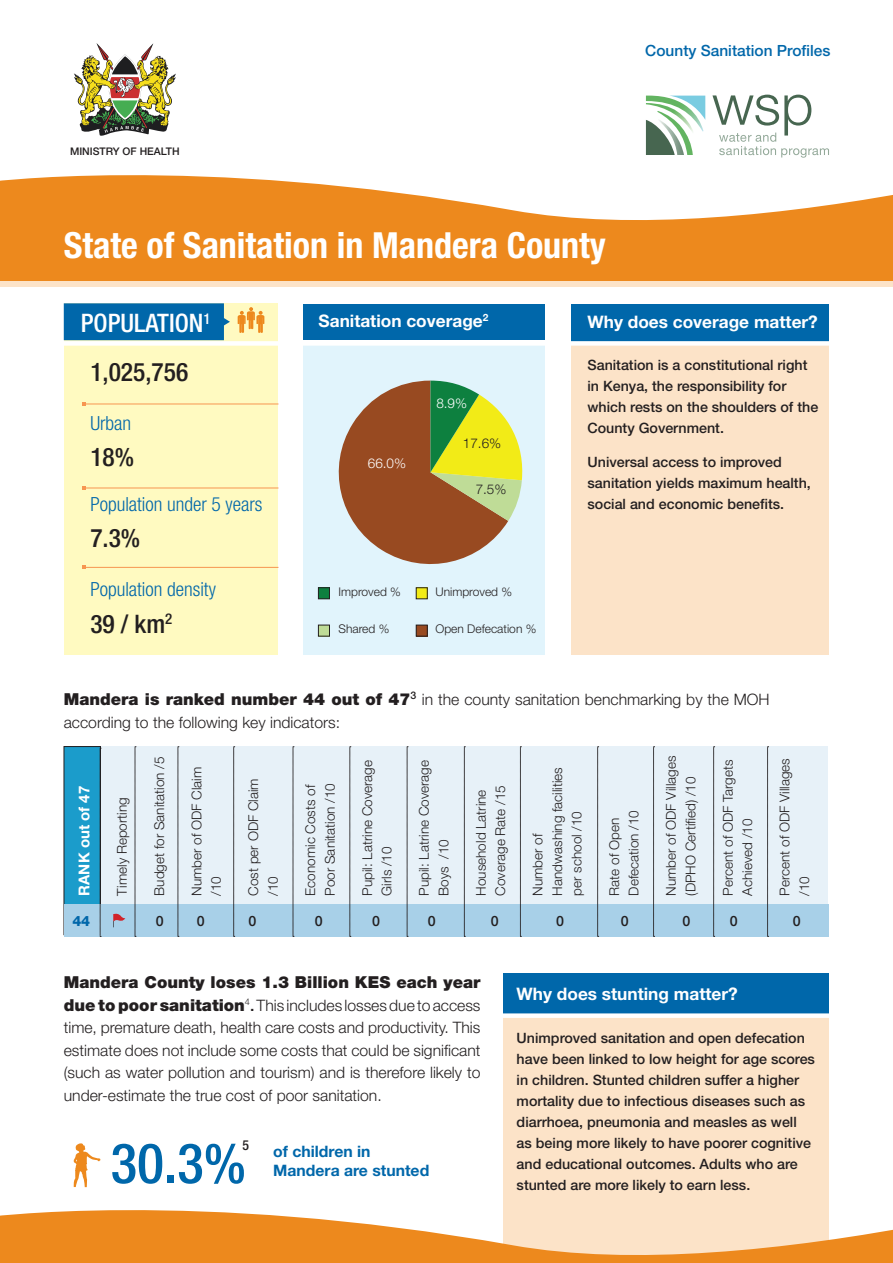
<style>
.page{position:relative;width:893px;height:1263px;background:#fff}
.page>*{position:absolute;margin:0;border:0;box-sizing:border-box;transform-origin:0 0}
.t1{font:500 condensed 55.5px "Helvetica Neue LT Std";color:#0067aa}
.t2{font:700 condensed 36px "Helvetica Neue LT Std";color:#fff}
.t3{font:500 condensed 25.5px "Helvetica Neue LT Std";color:#231f20}
.t4{font:500 condensed 25.5px "Helvetica Neue LT Std";color:#fff}
.t5{font:300 condensed 19.5px "Helvetica Neue LT Std";color:#0067aa}
.CSO_Body_text{font:700 17.25px "Helvetica Neue LT Std";color:#fff}
.CSO_Body_text-2{font:900 16.5px "Helvetica Neue LT Std";color:#231f20}
.CSO_Body_text-3{font:300 15.75px/22.5px "Helvetica Neue LT Std";color:#231f20}
.CSO_Body_text-4{font:700 15.75px/19.5px "Helvetica Neue LT Std";color:#0067aa}
.CSO_Body_text-5{font:500 15.45px "Helvetica Neue LT Std";color:#0067aa}
.CSO_Body_text-6{font:700 15px "Helvetica Neue LT Std";color:#fff}
.CSO_Body_text-7{font:500 14.25px/21px "Helvetica Neue LT Std";color:#231f20}
.CSO_Body_text-8{font:800 14.25px "Helvetica Neue LT Std";color:#0067aa}
.t6{font:500 condensed 13.8px "Helvetica Neue LT Std";color:#231f20}
.CSO_Body_text-9{font:300 13.5px/19.5px "Helvetica Neue LT Std";color:#231f20}
.CSO_Body_text-10{font:300 13.5px "Helvetica Neue LT Std";color:#fff}
.CSO_Body_text-11{font:300 12px "Helvetica Neue LT Std";color:#231f20}
.CSO_Body_text-12{font:500 10.5px "Helvetica Neue LT Std";color:#231f20}
.s1{font-weight:900;font-size:16.5px}
.s2{font-weight:500}
</style>
<div class="page">
<div style="left:304px;top:344px;width:241px;height:311px;background:#e1f4fc"></div>
<svg style="left:338px;top:381px;width:185px;height:184px"></svg>
<div style="left:64px;top:303px;width:214px;height:352px;background:#fffac1"></div>
<svg style="left:238px;top:307px;width:26px;height:26px"></svg>
<div style="left:64px;top:303px;width:166px;height:37px;background:#0067aa"></div>
<hr style="left:84px;top:404px;width:194px;height:1px;background:#f79551">
<hr style="left:84px;top:488px;width:194px;height:1px;background:#f79551">
<hr style="left:84px;top:567px;width:194px;height:1px;background:#f79551">
<div style="left:503px;top:1013px;width:326px;height:250px;background:#fce3c8"></div>
<div style="left:0;top:276px;width:893px;height:11px;background:#fce3c8"></div>
<div style="left:0;top:240px;width:893px;height:41px;background:#ed891d"></div>
<div style="left:65px;top:746px;width:763px;height:189px;background:#e7f1f8"></div>
<div style="left:64px;top:746px;width:36px;height:189px;background:#1b9ccb"></div>
<div style="left:64px;top:904px;width:764px;height:33px;background:#a8d0e8"></div>
<div style="left:304px;top:304px;width:241px;height:36px;background:#0067aa"></div>
<div style="left:571px;top:304px;width:258px;height:39px;background:#0067aa"></div>
<div style="left:571px;top:344px;width:258px;height:311px;background:#fce3c8"></div>
<div style="left:503px;top:973px;width:326px;height:42px;background:#0067aa"></div>
<svg style="left:712px;top:95px;width:117px;height:58px"></svg>
<svg style="left:646px;top:96px;width:59px;height:57px"></svg>
<svg style="left:0;top:153px;width:893px;height:73px"></svg>
<div style="left:318px;top:588px;width:11px;height:11px;background:#0d803f"></div>
<div style="left:318px;top:587px;width:12px;height:12px;border:1px solid #231f20"></div>
<div style="left:416px;top:588px;width:11px;height:11px;background:#f2eb17"></div>
<div style="left:416px;top:587px;width:11px;height:12px;border:1px solid #231f20"></div>
<div style="left:318px;top:625px;width:11px;height:11px;background:#bfdc97"></div>
<div style="left:318px;top:625px;width:12px;height:11px;border:1px solid #231f20"></div>
<div style="left:416px;top:625px;width:11px;height:11px;background:#984a21"></div>
<div style="left:416px;top:625px;width:11px;height:11px;border:1px solid #231f20"></div>
<div style="left:0;top:226px;width:893px;height:23px;background:#ed891d"></div>
<svg style="left:100px;top:748px;width:1px;height:189px"></svg>
<svg style="left:135px;top:746px;width:1px;height:191px"></svg>
<svg style="left:178px;top:746px;width:1px;height:191px"></svg>
<svg style="left:233px;top:746px;width:2px;height:191px"></svg>
<svg style="left:293px;top:746px;width:1px;height:191px"></svg>
<svg style="left:350px;top:746px;width:1px;height:191px"></svg>
<svg style="left:407px;top:746px;width:1px;height:191px"></svg>
<svg style="left:464px;top:746px;width:1px;height:191px"></svg>
<svg style="left:520px;top:746px;width:1px;height:191px"></svg>
<svg style="left:597px;top:746px;width:2px;height:191px"></svg>
<svg style="left:653px;top:746px;width:2px;height:191px"></svg>
<svg style="left:713px;top:746px;width:2px;height:191px"></svg>
<svg style="left:767px;top:746px;width:2px;height:191px"></svg>
<svg style="left:0;top:1210px;width:893px;height:53px;fill:#ed891d"></svg>
<div style="left:55px;top:341px;width:781px;height:5px;background:#fff"></div>
<div style="left:491px;top:1013px;width:373px;height:5px;background:#fff"></div>
<svg style="left:74px;top:43px;width:102px;height:93px"></svg>
<svg style="left:73px;top:1143px;width:27px;height:44px"></svg>
<svg style="left:113px;top:913px;width:12px;height:14px"></svg>
<p class="CSO_Body_text-12" style="left:70px;top:145px;width:111px">MINISTRY OF HEALTH</p>
<p class="t2" style="left:64px;top:223px;width:544px">State of Sanitation in Mandera County</p>
<p class="CSO_Body_text-5" style="left:645px;top:42px;width:187px">County Sanitation Profiles</p>
<p class="t4" style="left:81px;top:308px;width:131px">POPULATION<sup>1</sup></p>
<p class="t3" style="left:90px;top:357px;width:99px">1,025,756</p>
<p class="t5" style="left:90px;top:411px;width:42px">Urban</p>
<p class="t3" style="left:90px;top:441px;width:45px">18%</p>
<p class="t5" style="left:90px;top:493px;width:174px">Population under 5 years</p>
<p class="t3" style="left:90px;top:523px;width:51px">7.3%</p>
<p class="t5" style="left:90px;top:578px;width:127px">Population density</p>
<p class="t3" style="left:90px;top:608px;width:84px">39 / km<sup>2</sup></p>
<p class="CSO_Body_text" style="left:319px;top:310px;width:171px">Sanitation coverage<sup>2</sup></p>
<p class="CSO_Body_text-10" style="left:436px;top:395px;width:32px">8.9%</p>
<p class="CSO_Body_text-10" style="left:368px;top:455px;width:40px">66.0%</p>
<p class="CSO_Body_text-9" style="left:463px;top:433px;width:40px">17.6%</p>
<p class="CSO_Body_text-9" style="left:476px;top:480px;width:32px">7.5%</p>
<p class="CSO_Body_text-11" style="left:338px;top:584px;width:64px">Improved %</p>
<p class="CSO_Body_text-11" style="left:435px;top:584px;width:78px">Unimproved %</p>
<p class="CSO_Body_text-11" style="left:338px;top:622px;width:52px">Shared %</p>
<p class="CSO_Body_text-11" style="left:435px;top:622px;width:102px">Open Defecation %</p>
<p class="CSO_Body_text" style="left:587px;top:311px;width:232px">Why does coverage matter?</p>
<p class="CSO_Body_text-7" style="left:587px;top:354px;width:232px">Sanitation is a constitutional right in Kenya, the responsibility for which rests on the shoulders of the<br>County Government.</p>
<p class="CSO_Body_text-7" style="left:587px;top:451px;width:225px">Universal access to improved sanitation yields maximum health, social and economic benefits.</p>
<p class="CSO_Body_text-3" style="left:64px;top:688px;width:707px"><span class="s1">Mandera is ranked number 44 out of 47</span><sup>3</sup> in the county sanitation benchmarking by the MOH according to the following key indicators:</p>
<p class="CSO_Body_text-6" style="left:75px;top:896px;width:111px;rotate:-90deg">RANK out of 47</p>
<p class="CSO_Body_text-9" style="left:112px;top:896px;width:100px;rotate:-90deg">Timely Reporting</p>
<p class="CSO_Body_text-9" style="left:149px;top:896px;width:140px;rotate:-90deg">Budget for Sanitation /5</p>
<p class="CSO_Body_text-9" style="left:187px;top:896px;width:130px;rotate:-90deg">Number of ODF Claim /10</p>
<p class="CSO_Body_text-9" style="left:243px;top:896px;width:119px;rotate:-90deg">Cost per ODF Claim /10</p>
<p class="CSO_Body_text-9" style="left:300px;top:896px;width:114px;rotate:-90deg">Economic Costs of<br>Poor Sanitation /10</p>
<p class="CSO_Body_text-9" style="left:357px;top:896px;width:137px;rotate:-90deg">Pupil: Latrine Coverage<br>Girls /10</p>
<p class="CSO_Body_text-9" style="left:414px;top:896px;width:137px;rotate:-90deg">Pupil: Latrine Coverage<br>Boys /10</p>
<p class="CSO_Body_text-9" style="left:471px;top:896px;width:112px;rotate:-90deg">Household Latrine<br>Coverage Rate /15</p>
<p class="CSO_Body_text-9" style="left:528px;top:896px;width:130px;rotate:-90deg">Number of<br>Handwashing facilities per school /10</p>
<p class="CSO_Body_text-9" style="left:604px;top:896px;width:87px;rotate:-90deg">Rate of Open<br>Defecation /10</p>
<p class="CSO_Body_text-9" style="left:661px;top:896px;width:141px;rotate:-90deg">Number of ODF Villages (DPHO Certified) /10</p>
<p class="CSO_Body_text-9" style="left:718px;top:896px;width:138px;rotate:-90deg">Percent of ODF Targets<br>Achieved /10</p>
<p class="CSO_Body_text-9" style="left:775px;top:896px;width:139px;rotate:-90deg">Percent of ODF Villages /10</p>
<p class="CSO_Body_text-8" style="left:72px;top:912px;width:19px">44</p>
<p class="CSO_Body_text-7" style="left:156px;top:910px;width:9px">0</p>
<p class="CSO_Body_text-7" style="left:197px;top:910px;width:9px">0</p>
<p class="CSO_Body_text-7" style="left:248px;top:910px;width:9px">0</p>
<p class="CSO_Body_text-7" style="left:315px;top:910px;width:9px">0</p>
<p class="CSO_Body_text-7" style="left:372px;top:910px;width:9px">0</p>
<p class="CSO_Body_text-7" style="left:428px;top:910px;width:9px">0</p>
<p class="CSO_Body_text-7" style="left:491px;top:910px;width:9px">0</p>
<p class="CSO_Body_text-7" style="left:556px;top:910px;width:9px">0</p>
<p class="CSO_Body_text-7" style="left:621px;top:910px;width:9px">0</p>
<p class="CSO_Body_text-7" style="left:682px;top:910px;width:9px">0</p>
<p class="CSO_Body_text-7" style="left:730px;top:910px;width:9px">0</p>
<p class="CSO_Body_text-7" style="left:793px;top:910px;width:9px">0</p>
<p class="CSO_Body_text-2" style="left:64px;top:972px;width:418px">Mandera County loses 1.3 Billion KES each year</p>
<p class="CSO_Body_text-3" style="left:64px;top:993px;width:418px;text-align:justify"><span class="s1">due to poor sanitation</span><sup>4</sup><span class="s2">.</span> This includes losses due to access time, premature death, health care costs and productivity. This estimate does not include some costs that could be significant (such as water pollution and tourism) and is therefore likely to under-estimate the true cost of poor sanitation.</p>
<p class="t6" style="left:242px;top:1137px;width:8px">5</p>
<p class="t1" style="left:111px;top:1130px;width:137px">30.3%</p>
<p class="CSO_Body_text-4" style="left:273px;top:1141px;width:158px">of children in<br>Mandera are stunted</p>
<p class="CSO_Body_text" style="left:517px;top:984px;width:223px">Why does stunting matter?</p>
<p class="CSO_Body_text-7" style="left:517px;top:1027px;width:300px">Unimproved sanitation and open defecation have been linked to low height for age scores in children. Stunted children suffer a higher mortality due to infectious diseases such as diarrhoea, pneumonia and measles as well as being more likely to have poorer cognitive and educational outcomes. Adults who are stunted are more likely to earn less.</p>
</div>
